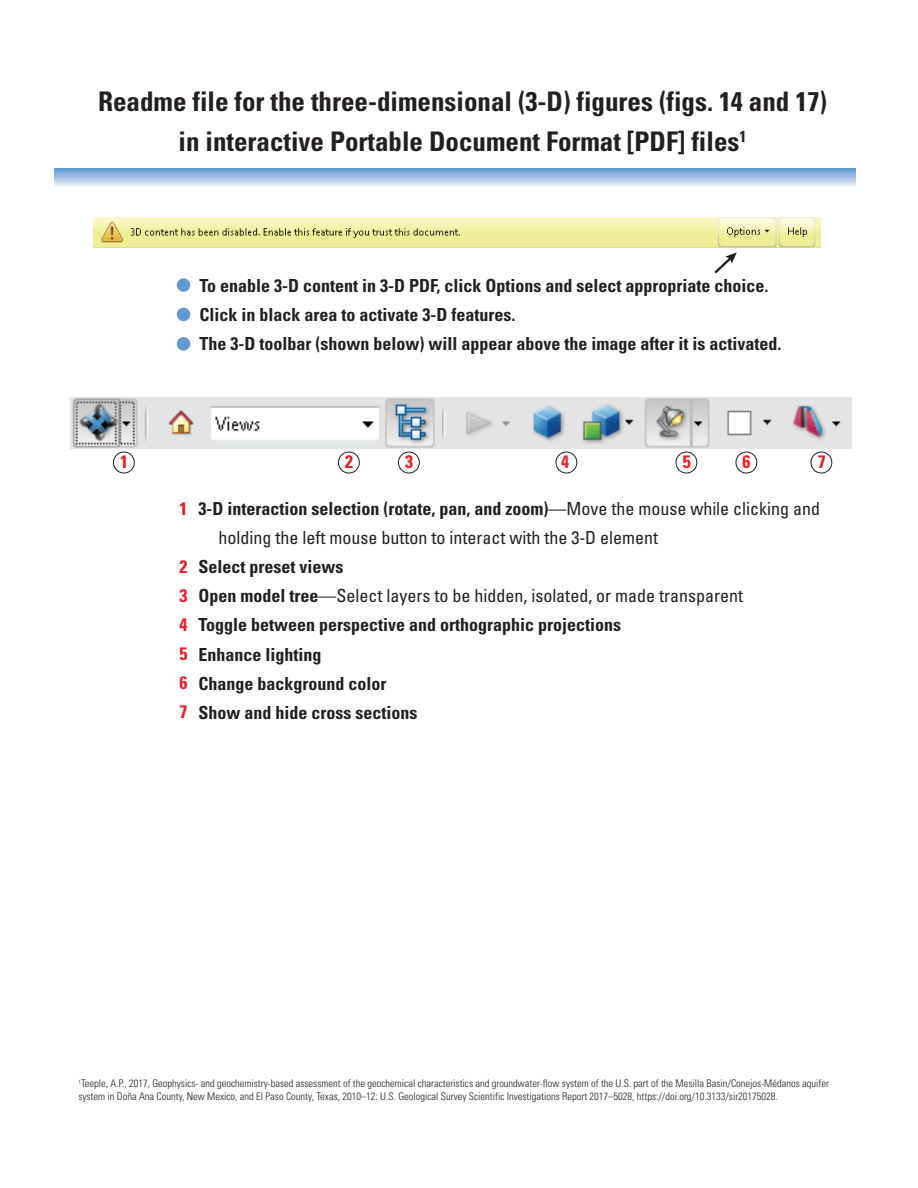
<style>
.page{position:relative;width:918px;height:1188px;background:#fff}
.page>*{position:absolute;margin:0;border:0;box-sizing:border-box;transform-origin:0 0}
.t1{font:700 condensed 27px/39.9px "Univers";color:#231f20;text-align:center}
.t2{font:700 condensed 18px/29.1px "Univers";color:#231f20}
.t3{font:condensed 18px/29.1px "Univers";color:#231f20}
.t4{font:700 condensed 18px/29.1px "Univers";color:#ee1d23;text-align:justify}
.t5{font:300 condensed 10.5px/12.6px "Univers";color:#231f20}
.s1{font-weight:700}
.s2{font-weight:400}
</style>
<div class="page">
<div style="left:113px;top:452px;width:22px;height:21px;border:1px solid #231f20;border-radius:50%"></div>
<div style="left:338px;top:452px;width:22px;height:21px;border:1px solid #231f20;border-radius:50%"></div>
<div style="left:398px;top:452px;width:22px;height:21px;border:1px solid #231f20;border-radius:50%"></div>
<div style="left:556px;top:452px;width:21px;height:21px;border:1px solid #231f20;border-radius:50%"></div>
<div style="left:676px;top:452px;width:21px;height:21px;border:1px solid #231f20;border-radius:50%"></div>
<div style="left:736px;top:452px;width:21px;height:21px;border:1px solid #231f20;border-radius:50%"></div>
<div style="left:811px;top:452px;width:21px;height:21px;border:1px solid #231f20;border-radius:50%"></div>
<img style="left:70px;top:398px;width:782px;height:50px">
<div style="left:177px;top:278px;width:13px;height:14px;background:#619ad2;border-radius:50%"></div>
<div style="left:177px;top:308px;width:13px;height:13px;background:#619ad2;border-radius:50%"></div>
<div style="left:177px;top:337px;width:13px;height:14px;background:#619ad2;border-radius:50%"></div>
<svg style="left:714px;top:252px;width:23px;height:22px"></svg>
<img style="left:93px;top:218px;width:585px;height:30px">
<img style="left:678px;top:218px;width:143px;height:30px">
<svg style="left:54px;top:169px;width:801px;height:17px;background:#a7c3e4"></svg>
<h1 class="t1" style="left:98px;top:81px;width:730px">Readme file for the three-dimensional (3-D) figures (figs. 14 and 17) in interactive Portable Document Format [PDF] files<sup>1</sup></h1>
<p class="t2" style="left:200px;top:271px;width:583px">To enable 3-D content in 3-D PDF, click Options and select appropriate choice.<br>Click in black area to activate 3-D features.<br>The 3-D toolbar (shown below) will appear above the image after it is activated.</p>
<p class="t4" style="left:120px;top:447px;width:9px">1</p>
<p class="t4" style="left:345px;top:447px;width:9px">2</p>
<p class="t4" style="left:405px;top:447px;width:9px">3</p>
<p class="t4" style="left:561px;top:447px;width:9px">4</p>
<p class="t4" style="left:683px;top:447px;width:9px">5</p>
<p class="t4" style="left:743px;top:447px;width:9px">6</p>
<p class="t4" style="left:818px;top:447px;width:9px">7</p>
<p class="t4" style="left:179px;top:494px;width:9px">1</p>
<p class="t4" style="left:179px;top:552px;width:9px">2<br>3<br>4<br>5<br>6<br>7</p>
<p class="t3" style="left:218px;top:494px;width:603px;text-indent:-20px"><span class="s1">3-D interaction selection (rotate, pan, and zoom)</span>—Move the mouse while clicking and holding the left mouse button to interact with the 3-D element</p>
<p class="t2" style="left:198px;top:552px;width:546px">Select preset views<br>Open model tree<span class="s2">—Select layers to be hidden, isolated, or made transparent </span>Toggle between perspective and orthographic projections<br>Enhance lighting<br>Change background color<br>Show and hide cross sections</p>
<p class="t5" style="left:78px;top:1077px;width:752px"><sup>1</sup>Teeple, A.P., 2017, Geophysics- and geochemistry-based assessment of the geochemical characteristics and groundwater-flow system of the U.S. part of the Mesilla Basin/Conejos-Médanos aquifer system in Doña Ana County, New Mexico, and El Paso County, Texas, 2010–12: U.S. Geological Survey Scientific Investigations Report 2017–5028, https://doi.org/10.3133/sir20175028.</p>
</div>
